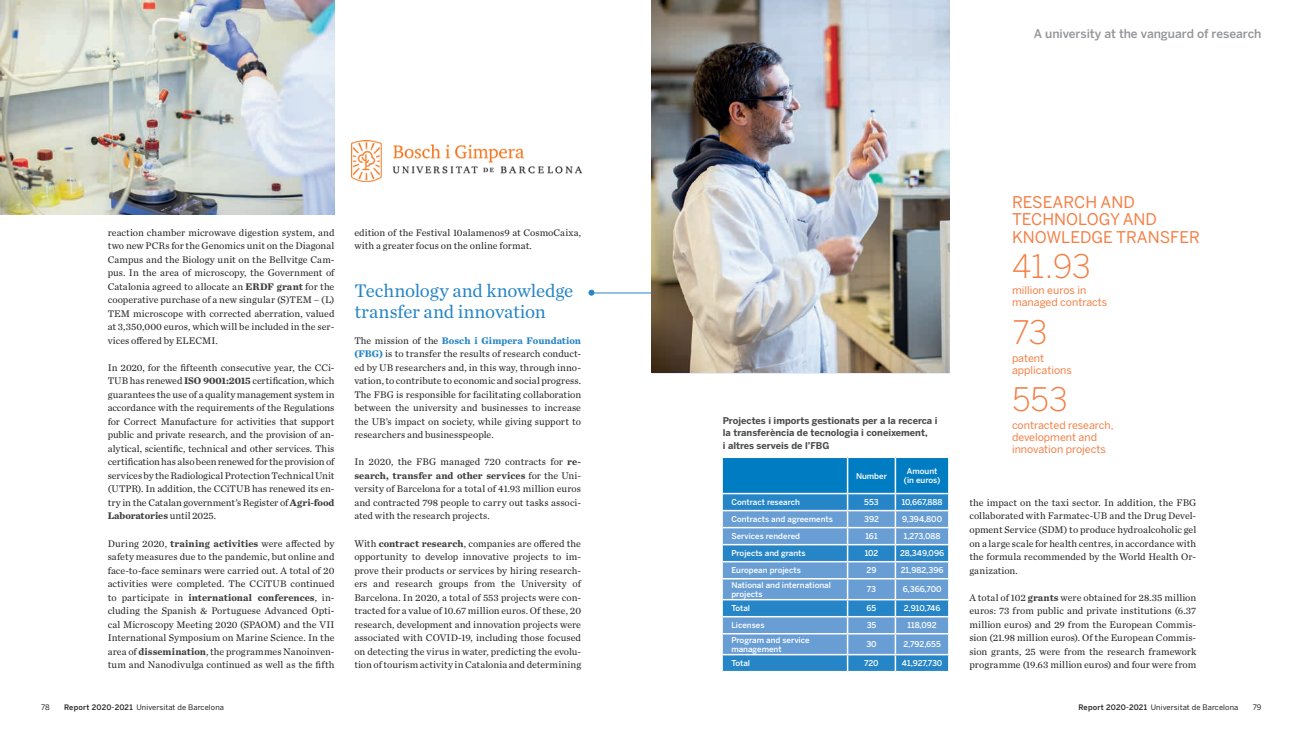
<style>
.page{position:relative;width:1304px;height:738px;background:#fff}
.page>*{position:absolute;margin:0;border:0;box-sizing:border-box;transform-origin:0 0}
.t1{font:300 32.2px "Benton Sans";color:#f47d42}
.Text_general{font:19px/21px "Chronicle Text G1";letter-spacing:-.01em;color:#2585c6}
.Nivell_2{font:16px/17px "Benton Sans";color:#f47d42}
.t2{font:500 12px "Benton Sans";letter-spacing:-.005em;color:#939598}
.t3{font:10.6px/12px "Benton Sans";color:#f47d42}
.Text_general-2{font:10px/13.5px "Chronicle Text G1";letter-spacing:.005em;color:#231f20;text-align:justify}
.t4{font:700 9.3px/12.5px "Benton Sans";color:#4b4c4d}
.t5{font:500 8px/9.6px "Benton Sans";color:#fff}
.t6{font:7.5px "Benton Sans";letter-spacing:.015em;color:#231f20}
.s1{font-weight:700;color:#3e3e3f}
.s2{font-weight:700;color:#2585c6}
.s3{font-weight:500}
</style>
<div class="page">
<hr style="left:591px;top:292px;width:61px;height:1px;background:#2585c6">
<svg style="left:589px;top:290px;width:5px;height:5px"></svg>
<img style="left:351px;top:140px;width:230px;height:41px">
<svg style="left:723px;top:456px;width:226px;height:214px;background:#539ad1"></svg>
<img style="left:0;top:0;width:334px;height:214px">
<img style="left:652px;top:0;width:298px;height:372px">
<p class="Text_general-2" style="left:108px;top:225px;width:228px">reaction chamber microwave digestion system, and two new PCRs for the Genomics unit on the Diagonal Campus and the Biology unit on the Bellvitge Cam&shy;pus. In the area of microscopy, the Government of Catalonia agreed to allocate an <span class="s1">ERDF grant</span> for the cooperative purchase of a new singular (S)TEM – (L)<br>TEM microscope with corrected aberration, valued at 3,350,000 euros, which will be included in the ser&shy;vices offered by ELECMI.</p>
<p class="Text_general-2" style="left:108px;top:360px;width:228px">In 2020, for the fifteenth consecutive year, the CCi-TUB has renewed <span class="s1">ISO 9001:2015</span> certification, which guarantees the use of a quality management system in accordance with the requirements of the Regulations for Correct Manufacture for activities that support public and private research, and the provision of an&shy;alytical, scientific, technical and other services. This certification has also been renewed for the provision of services by the Radiological Protection Technical Unit (UTPR). In addition, the CCiTUB has renewed its en&shy;try in the Catalan government’s Register of <span class="s1">Agri-food Laboratories</span> until 2025.</p>
<p class="Text_general-2" style="left:108px;top:535px;width:228px">During 2020, <span class="s1">training activities</span> were affected by safety measures due to the pandemic, but online and face-to-face seminars were carried out. A total of 20 activities were completed. The CCiTUB continued to participate in <span class="s1">international conferences</span>, in&shy;cluding the Spanish &amp; Portuguese Advanced Opti&shy;cal Microscopy Meeting 2020 (SPAOM) and the VII International Symposium on Marine Science. In the area of <span class="s1">dissemination</span>, the programmes Nanoinven&shy;tum and Nanodivulga continued as well as the fifth</p>
<p class="Text_general-2" style="left:354px;top:225px;width:228px">edition of the Festival 10alamenos9 at CosmoCaixa, with a greater focus on the online format.</p>
<p class="Text_general" style="left:354px;top:279px;width:220px">Technology and knowledge transfer and innovation</p>
<p class="Text_general-2" style="left:354px;top:333px;width:228px">The mission of the <span class="s2">Bosch i Gimpera Foundation (FBG)</span> is to transfer the results of research conduct&shy;ed by UB researchers and, in this way, through inno&shy;vation, to contribute to economic and social progress.<br>The FBG is responsible for facilitating collaboration between the university and businesses to increase the UB’s impact on society, while giving support to researchers and businesspeople.</p>
<p class="Text_general-2" style="left:354px;top:454px;width:228px">In 2020, the FBG managed 720 contracts for <span class="s1">re&shy;search, transfer and other services</span> for the Uni&shy;versity of Barcelona for a total of 41.93 million euros and contracted 798 people to carry out tasks associ&shy;ated with the research projects.</p>
<p class="Text_general-2" style="left:354px;top:535px;width:228px">With <span class="s1">contract research</span>, companies are offered the opportunity to develop innovative projects to im&shy;prove their products or services by hiring research&shy;ers and research groups from the University of Barcelona. In 2020, a total of 553 projects were con&shy;tracted for a value of 10.67 million euros. Of these, 20 research, development and innovation projects were associated with COVID-19, including those focused on detecting the virus in water, predicting the evolu&shy;tion of tourism activity in Catalonia and determining</p>
<p class="t2" style="left:1034px;top:26px;width:229px">A university at the vanguard of research</p>
<p class="t4" style="left:723px;top:413px;width:216px">Projectes i imports gestionats per a la recerca i la transferència de tecnologia i coneixement,</p>
<p class="t4" style="left:723px;top:438px;width:108px">i altres serveis de l’FBG</p>
<p class="t5" style="left:856px;top:470px;width:33px">Number</p>
<p class="t5" style="left:907px;top:465px;width:32px">Amount</p>
<p class="t5" style="left:904px;top:475px;width:38px">(in euros)</p>
<p class="t5" style="left:731px;top:497px;width:70px">Contract research</p>
<p class="t5" style="left:864px;top:497px;width:16px">553</p>
<p class="t5" style="left:902px;top:497px;width:42px">10,667,888</p>
<p class="t5" style="left:731px;top:514px;width:103px">Contracts and agreements</p>
<p class="t5" style="left:864px;top:514px;width:16px">392</p>
<p class="t5" style="left:902px;top:514px;width:42px">9,394,800</p>
<p class="t5" style="left:731px;top:531px;width:70px">Services rendered</p>
<p class="t5" style="left:865px;top:531px;width:14px">161</p>
<p class="t5" style="left:904px;top:531px;width:38px">1,273,088</p>
<p class="t5" style="left:731px;top:548px;width:76px">Projects and grants</p>
<p class="t5" style="left:865px;top:548px;width:15px">102</p>
<p class="t5" style="left:900px;top:548px;width:46px">28,349,096</p>
<p class="t5" style="left:731px;top:565px;width:71px">European projects</p>
<p class="t5" style="left:867px;top:565px;width:11px">29</p>
<p class="t5" style="left:901px;top:565px;width:44px">21,982,396</p>
<p class="t5" style="left:731px;top:579px;width:101px">National and international projects</p>
<p class="t5" style="left:867px;top:584px;width:11px">73</p>
<p class="t5" style="left:903px;top:584px;width:40px">6,366,700</p>
<p class="t5" style="left:731px;top:603px;width:20px">Total</p>
<p class="t5" style="left:867px;top:603px;width:11px">65</p>
<p class="t5" style="left:904px;top:603px;width:38px">2,910,746</p>
<p class="t5" style="left:731px;top:620px;width:35px">Licenses</p>
<p class="t5" style="left:867px;top:620px;width:11px">35</p>
<p class="t5" style="left:907px;top:620px;width:31px">118,092</p>
<p class="t5" style="left:731px;top:634px;width:80px">Program and service management</p>
<p class="t5" style="left:866px;top:639px;width:12px">30</p>
<p class="t5" style="left:903px;top:639px;width:39px">2,792,655</p>
<p class="t5" style="left:731px;top:658px;width:20px">Total</p>
<p class="t5" style="left:864px;top:658px;width:16px">720</p>
<p class="t5" style="left:902px;top:658px;width:42px">41,927,730</p>
<p class="Nivell_2" style="left:1012px;top:194px;width:189px">RESEARCH AND<br>TECHNOLOGY AND<br>KNOWLEDGE TRANSFER</p>
<p class="t1" style="left:1012px;top:247px;width:80px">41.93</p>
<p class="t3" style="left:1012px;top:284px;width:97px">million euros in managed contracts</p>
<p class="t1" style="left:1012px;top:313px;width:37px">73</p>
<p class="t3" style="left:1012px;top:351px;width:61px">patent applications</p>
<p class="t1" style="left:1012px;top:380px;width:57px">553</p>
<p class="t3" style="left:1012px;top:418px;width:103px">contracted research, development and innovation projects</p>
<p class="Text_general-2" style="left:969px;top:495px;width:228px">the impact on the taxi sector. In addition, the FBG collaborated with Farmatec-UB and the Drug Devel&shy;opment Service (SDM) to produce hydroalcoholic gel on a large scale for health centres, in accordance with the formula recommended by the World Health Or&shy;ganization.</p>
<p class="Text_general-2" style="left:969px;top:589px;width:228px">A total of 102 <span class="s1">grants</span> were obtained for 28.35 million euros: 73 from public and private institutions (6.37 million euros) and 29 from the European Commis&shy;sion (21.98 million euros). Of the European Commis&shy;sion grants, 25 were from the research framework programme (19.63 million euros) and four were from</p>
<p class="t6" style="left:41px;top:702px;width:10px">78</p>
<p class="t6" style="left:64px;top:702px;width:161px"><span class="s3">Report 2020-2021</span> Universitat de Barcelona</p>
<p class="t6" style="left:1078px;top:702px;width:161px"><span class="s3">Report 2020-2021</span> Universitat de Barcelona</p>
<p class="t6" style="left:1253px;top:702px;width:10px">79</p>
</div>
